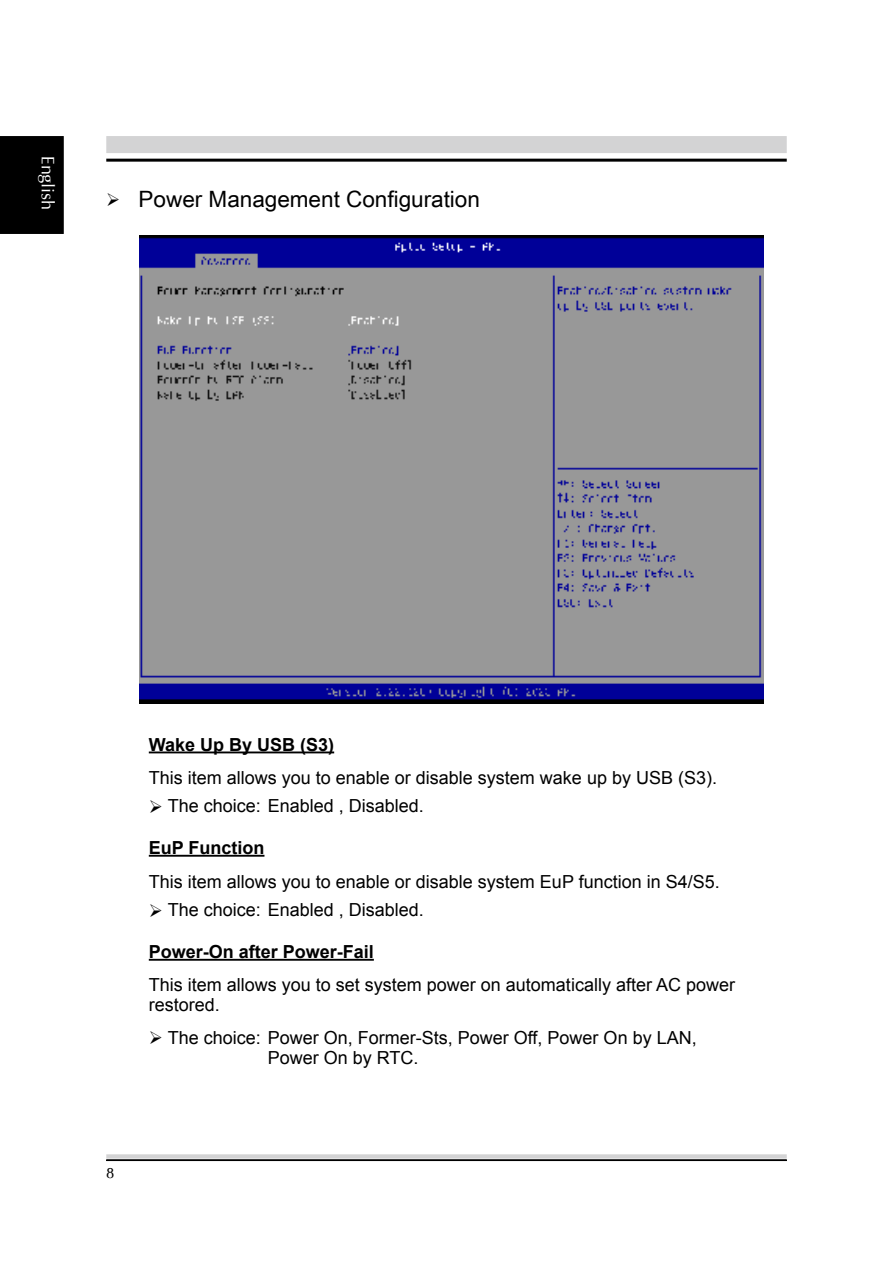
<style>
.page{position:relative;width:893px;height:1263px;background:#fff}
.page>*{position:absolute;margin:0;border:0;box-sizing:border-box;transform-origin:0 0}
.t1{font:22.5px "Arial Unicode MS";color:#000}
.t2{font:18px/20.2px "Arial";color:#000}
.t3{font:700 18px "Arial";color:#000}
.t4{font:18px "CG Omega";color:#fff}
.t5{font:15px "CG Omega";color:#000}
</style>
<div class="page">
<hr style="left:106px;top:159px;width:681px;height:3px;background:#000">
<div style="left:106px;top:136px;width:681px;height:17px;background:#d3d3d4"></div>
<svg style="left:106px;top:1154px;width:681px;height:4px;background:#d6d6d7"></svg>
<div style="left:106px;top:1159px;width:681px;height:2px;background:#000;border:1px solid #000"></div>
<div style="left:0;top:136px;width:64px;height:98px;background:#000"></div>
<hr style="left:149px;top:751px;width:185px;height:2px;background:#000">
<hr style="left:149px;top:855px;width:115px;height:2px;background:#000">
<hr style="left:149px;top:959px;width:225px;height:2px;background:#000">
<img style="left:140px;top:236px;width:623px;height:467px">
<p class="t4" style="left:55px;top:156px;width:56px;rotate:90deg">English</p>
<p class="t1" style="left:106px;top:183px;width:375px">➢ Power Management Configuration</p>
<p class="t3" style="left:149px;top:737px;width:187px">Wake Up By USB (S3)</p>
<p class="t2" style="left:149px;top:767px;width:570px">This item allows you to enable or disable system wake up by USB (S3).</p>
<p class="t2" style="left:149px;top:797px;width:277px">➢ The choice: Enabled , Disabled.</p>
<p class="t3" style="left:149px;top:841px;width:117px">EuP Function</p>
<p class="t2" style="left:149px;top:871px;width:572px">This item allows you to enable or disable system EuP function in S4/S5.</p>
<p class="t2" style="left:149px;top:901px;width:277px">➢ The choice: Enabled , Disabled.</p>
<p class="t3" style="left:149px;top:945px;width:227px">Power-On after Power-Fail</p>
<p class="t2" style="left:149px;top:976px;width:588px">This item allows you to set system power on automatically after AC power restored.</p>
<p class="t2" style="left:268px;top:1028px;width:430px;text-indent:-119px">➢ The choice: Power On, Former-Sts, Power Off, Power On by LAN,<br>Power On by RTC.</p>
<p class="t5" style="left:106px;top:1163px;width:10px">8</p>
</div>
